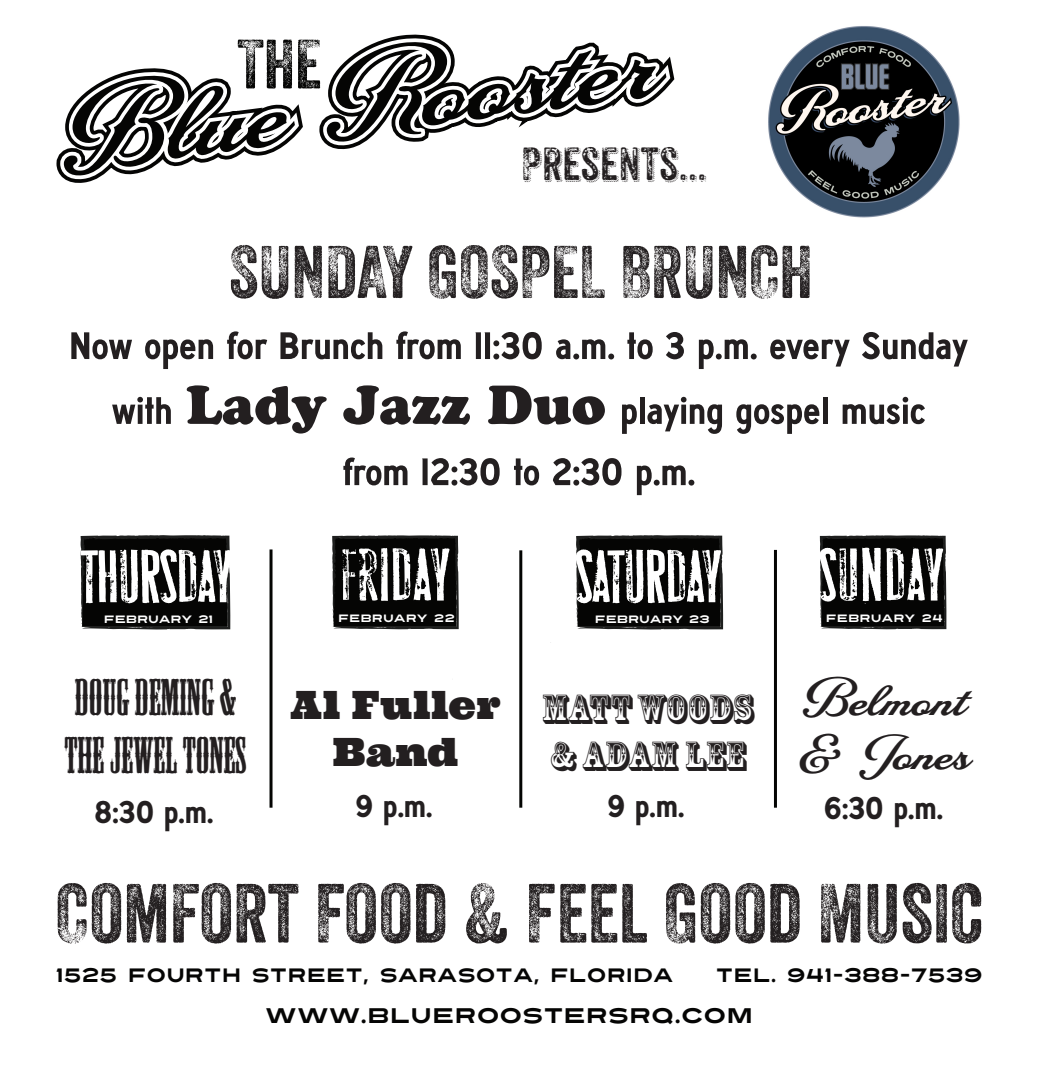
<style>
.page{position:relative;width:1040px;height:1066px;background:#fff}
.page>*{position:absolute;margin:0;border:0;box-sizing:border-box;transform-origin:0 0}
.t1{font:118.8px "LHF Packard Script Fancy";color:#050504}
.t2{font:81.3px "Roadkill";letter-spacing:-.02em;color:#fff}
.t3{font:81px "Veneer Three";color:#231f20}
.t4{font:72px "Veneer Three";color:#231f20}
.t5{font:67.2px "Veneer Three";color:#050504}
.t6{font:51px/63px "LHF Egyptian";color:#231f20;text-align:center}
.t7{font:48px/57.6px "Mesquite Std";color:#231f20}
.t8{font:45px/54px "LHF Packard Script";color:#231f20}
.t9{font:45px "Anodyne Combined";color:#231f20}
.t10{font:42px "LHF Egyptian";color:#231f20}
.t11{font:39px/46.8px "Rosewood Std";color:#231f20}
.t12{font:39px/46.8px "Ultra";color:#231f20;text-align:center}
.t13{font:21px "Turnpike";color:#050504}
.t14{font:19.2px "Turnpike";color:#050504;scale:.94 1}
.t15{font:10.5px "Turnpike";letter-spacing:-.01em;color:#fff}
.s1{font-family:"Cooper Black Std";font-size:54px}
</style>
<div class="page">
<svg style="left:56px;top:34px;width:619px;height:149px"></svg>
<img style="left:768px;top:26px;width:192px;height:192px">
<svg style="left:576px;top:535px;width:147px;height:94px;background:#0c0c0b"></svg>
<svg style="left:819px;top:535px;width:127px;height:94px;background:#0c0c0b"></svg>
<hr style="left:519px;top:550px;width:3px;height:257px;background:#040503">
<hr style="left:774px;top:549px;width:3px;height:258px;background:#040503">
<svg style="left:80px;top:535px;width:150px;height:94px;background:#0d0d0c"></svg>
<svg style="left:332px;top:535px;width:126px;height:94px;background:#0c0c0b"></svg>
<hr style="left:269px;top:549px;width:3px;height:258px;background:#040503">
<h1 class="t1" style="left:53px;top:72px;width:601px;rotate:-7deg">Blue Rooster</h1>
<h3 class="t5" style="left:237px;top:23px;width:86px">THE</h3>
<p class="t9" style="left:520px;top:136px;width:187px">PRESENTS...</p>
<h3 class="t4" style="left:229px;top:228px;width:585px">SUNDAY GOSPEL BRUNCH</h3>
<p class="t6" style="left:71px;top:317px;width:899px">Now open for Brunch from 11:30 a.m. to 3 p.m. every Sunday with <span class="s1">Lady Jazz Duo</span> playing gospel music<br>from 12:30 to 2:30 p.m.</p>
<h2 class="t2" style="left:81px;top:531px;width:153px">THURSDAY</h2>
<p class="t15" style="left:104px;top:611px;width:110px">FEBRUARY 21</p>
<p class="t7" style="left:65px;top:671px;width:183px">DOUG DEMING &amp;<br>THE JEWEL TONES</p>
<p class="t10" style="left:96px;top:794px;width:121px">8:30 p.m.</p>
<h2 class="t2" style="left:340px;top:530px;width:111px">FRIDAY</h2>
<p class="t15" style="left:338px;top:610px;width:118px">FEBRUARY 22</p>
<p class="t12" style="left:290px;top:681px;width:212px">Al Fuller<br>Band</p>
<p class="t10" style="left:357px;top:788px;width:78px">9 p.m.</p>
<h2 class="t2" style="left:574px;top:531px;width:148px">SATURDAY</h2>
<p class="t15" style="left:595px;top:611px;width:117px">FEBRUARY 23</p>
<p class="t11" style="left:541px;top:685px;width:213px">MATT WOODS &amp; ADAM LEE</p>
<p class="t10" style="left:609px;top:789px;width:78px">9 p.m.</p>
<h2 class="t2" style="left:818px;top:530px;width:126px">SUNDAY</h2>
<p class="t15" style="left:825px;top:610px;width:119px">FEBRUARY 24</p>
<p class="t8" style="left:799px;top:673px;width:172px">Belmont &amp; Jones</p>
<p class="t10" style="left:825px;top:790px;width:121px">6:30 p.m.</p>
<h3 class="t3" style="left:56px;top:863px;width:928px">COMFORT FOOD &amp; FEEL GOOD MUSIC</h3>
<p class="t14" style="left:56px;top:961px;width:658px">1525 FOURTH STREET, SARASOTA, FLORIDA</p>
<p class="t14" style="left:715px;top:961px;width:285px">TEL. 941-388-7539</p>
<p class="t13" style="left:265px;top:1000px;width:489px">WWW.BLUEROOSTERSRQ.COM</p>
</div>
